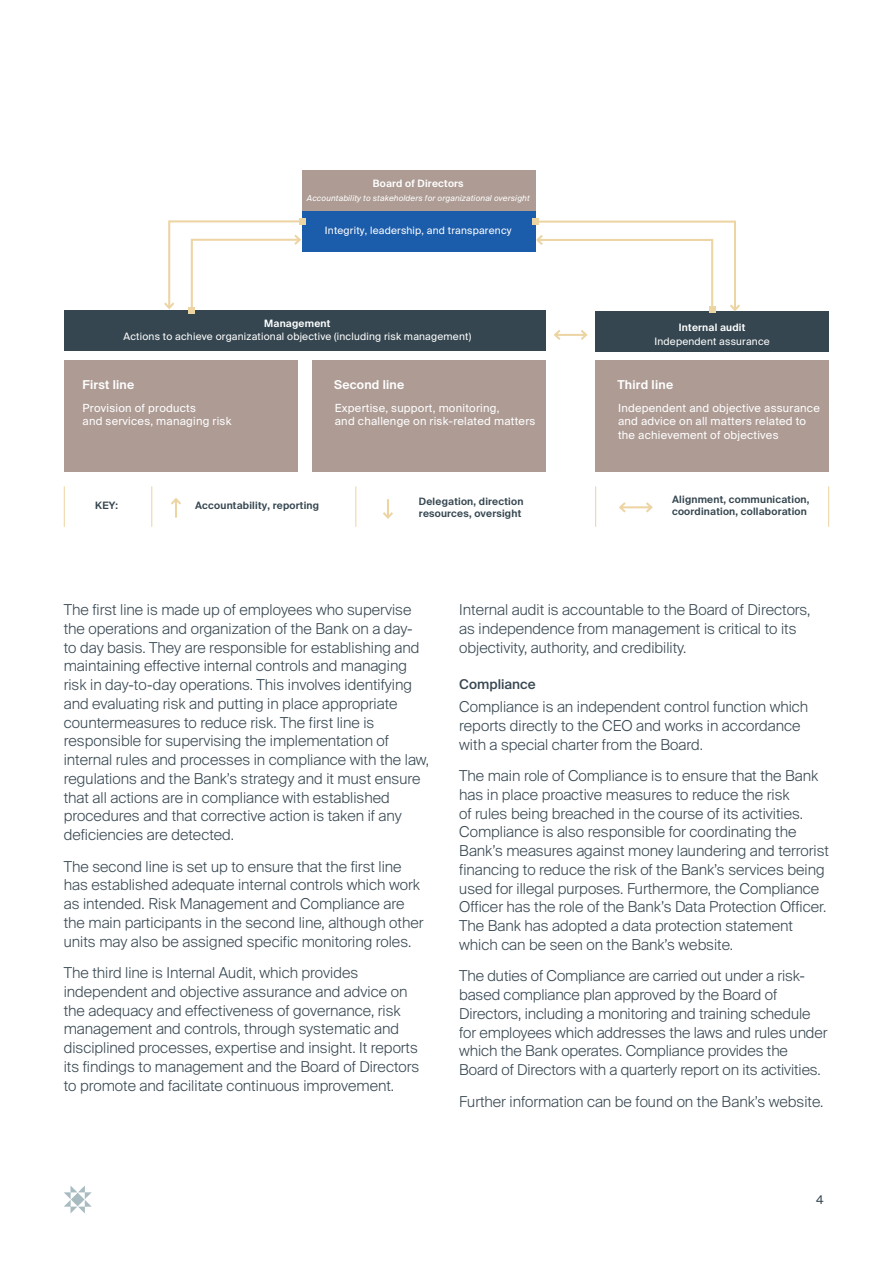
<style>
.page{position:relative;width:893px;height:1263px;background:#fff}
.page>*{position:absolute;margin:0;border:0;box-sizing:border-box;transform-origin:0 0}
.t1{font:300 15px/18.8px "Suisse Intl";color:#374751}
.Undir-milli-fyrirsög{font:500 13.5px "Suisse Intl";color:#374751}
.t2{font:600 12.15px "Suisse Intl";letter-spacing:.02em;color:#fff}
.t3{font:12px "Suisse Intl";color:#374751}
.t4{font:11.25px/13.5px "Suisse Intl";letter-spacing:.02em;color:#fff}
.t5{font:10.2px/13.2px "Suisse Intl";letter-spacing:.02em;color:#fff;text-align:center}
.t6{font:600 10.2px/12.1px "Suisse Intl";letter-spacing:.02em;color:#354650}
.t7{font:600 10.2px "Suisse Intl";letter-spacing:.02em;color:#fff}
.t8{font:italic 8.1px "Suisse Intl";letter-spacing:.02em;color:#fff}
.s1{font-weight:600}
</style>
<div class="page">
<svg style="left:64px;top:1186px;width:28px;height:27px"></svg>
<div style="left:302px;top:170px;width:233px;height:41px;background:#ad9b94"></div>
<div style="left:64px;top:360px;width:233px;height:112px;background:#ad9b94"></div>
<div style="left:312px;top:360px;width:233px;height:112px;background:#ad9b94"></div>
<div style="left:596px;top:360px;width:233px;height:112px;background:#ad9b94"></div>
<div style="left:302px;top:211px;width:233px;height:41px;background:#1b5cab"></div>
<div style="left:64px;top:310px;width:481px;height:41px;background:#354650"></div>
<div style="left:596px;top:311px;width:233px;height:41px;background:#354650"></div>
<div style="left:532px;top:218px;width:7px;height:7px;background:#edd4a3"></div>
<svg style="left:168px;top:220px;width:572px;height:93px"></svg>
<div style="left:299px;top:218px;width:7px;height:7px;background:#edd4a3"></div>
<svg style="left:164px;top:232px;width:139px;height:81px"></svg>
<hr style="left:64px;top:486px;width:1px;height:41px;background:#edd4a3">
<hr style="left:151px;top:486px;width:1px;height:41px;background:#edd4a3">
<svg style="left:171px;top:498px;width:10px;height:20px"></svg>
<hr style="left:355px;top:486px;width:1px;height:41px;background:#edd4a3">
<hr style="left:595px;top:486px;width:1px;height:41px;background:#edd4a3">
<hr style="left:828px;top:486px;width:1px;height:41px;background:#edd4a3">
<svg style="left:383px;top:328px;width:270px;height:192px"></svg>
<p class="t7" style="left:373px;top:179px;width:92px">Board of Directors</p>
<p class="t8" style="left:307px;top:194px;width:224px">Accountability to stakeholders for organizational oversight</p>
<p class="t5" style="left:325px;top:224px;width:188px">Integrity, leadership, and transparency</p>
<p class="t5" style="left:123px;top:318px;width:349px"><span class="s1">Management<br></span>Actions to achieve organizational objective (including risk management)</p>
<p class="t5" style="left:654px;top:321px;width:117px;line-height:14.2px"><span class="s1">Internal audit<br></span>Independent assurance</p>
<p class="t2" style="left:83px;top:380px;width:53px">First line</p>
<p class="t4" style="left:83px;top:402px;width:150px">Provision of products<br>and services, managing risk</p>
<p class="t2" style="left:334px;top:380px;width:72px">Second line</p>
<p class="t2" style="left:617px;top:380px;width:57px">Third line</p>
<p class="t4" style="left:618px;top:402px;width:203px">Independent and objective assurance and advice on all matters related to the achievement of objectives</p>
<p class="t4" style="left:335px;top:402px;width:202px">Expertise, support, monitoring,<br>and challenge on risk-related matters</p>
<p class="t6" style="left:95px;top:500px;width:24px">KEY:</p>
<p class="t6" style="left:195px;top:500px;width:126px">Accountability, reporting</p>
<p class="t6" style="left:419px;top:496px;width:106px">Delegation, direction resources, oversight</p>
<p class="t6" style="left:672px;top:494px;width:139px">Alignment, communication, coordination, collaboration</p>
<p class="t1" style="left:64px;top:600px;width:367px">The first line is made up of employees who supervise the operations and organization of the Bank on a day&shy;to day basis. They are responsible for establishing and maintaining effective internal controls and managing risk in day-to-day operations. This involves identifying and evaluating risk and putting in place appropriate countermeasures to reduce risk. The first line is responsible for supervising the implementation of internal rules and processes in compliance with the law, regulations and the Bank’s strategy and it must ensure that all actions are in compliance with established procedures and that corrective action is taken if any deficiencies are detected.</p>
<p class="t1" style="left:64px;top:857px;width:361px">The second line is set up to ensure that the first line has established adequate internal controls which work as intended. Risk Management and Compliance are the main participants in the second line, although other units may also be assigned specific monitoring roles.</p>
<p class="t1" style="left:64px;top:963px;width:357px">The third line is Internal Audit, which provides independent and objective assurance and advice on the adequacy and effectiveness of governance, risk management and controls, through systematic and disciplined processes, expertise and insight. It reports its findings to management and the Board of Directors to promote and facilitate continuous improvement.</p>
<p class="t1" style="left:459px;top:600px;width:353px">Internal audit is accountable to the Board of Directors, as independence from management is critical to its objectivity, authority, and credibility.</p>
<p class="Undir-milli-fyrirsög" style="left:459px;top:676px;width:78px">Compliance</p>
<p class="t1" style="left:459px;top:697px;width:350px">Compliance is an independent control function which reports directly to the CEO and works in accordance with a special charter from the Board.</p>
<p class="t1" style="left:459px;top:766px;width:371px">The main role of Compliance is to ensure that the Bank has in place proactive measures to reduce the risk<br>of rules being breached in the course of its activities.<br>Compliance is also responsible for coordinating the Bank’s measures against money laundering and terrorist financing to reduce the risk of the Bank’s services being used for illegal purposes. Furthermore, the Compliance Officer has the role of the Bank’s Data Protection Officer.<br>The Bank has adopted a data protection statement which can be seen on the Bank’s website.</p>
<p class="t1" style="left:459px;top:967px;width:370px">The duties of Compliance are carried out under a risk&shy;based compliance plan approved by the Board of Directors, including a monitoring and training schedule for employees which addresses the laws and rules under which the Bank operates. Compliance provides the Board of Directors with a quarterly report on its activities.</p>
<p class="t1" style="left:459px;top:1092px;width:366px">Further information can be found on the Bank’s website.</p>
<p class="t3" style="left:816px;top:1193px;width:9px">4</p>
</div>
